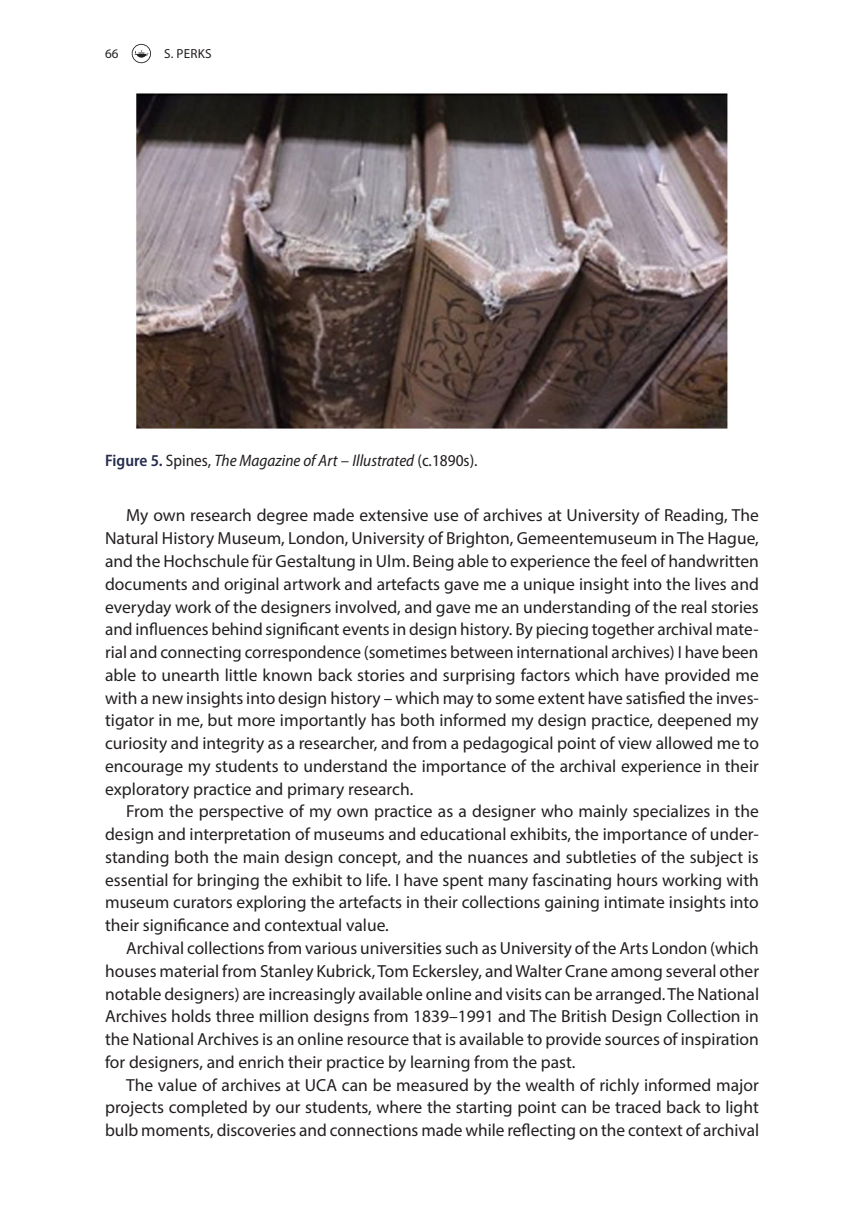
<style>
.page{position:relative;width:864px;height:1231px;background:#fff}
.page>*{position:absolute;margin:0;border:0;box-sizing:border-box;transform-origin:0 0}
.t1{font:17.5px/22.8px "Myriad Pro";color:#231f20;text-align:justify}
.t2{font:italic semi-condensed 16.62px "Myriad Pro";color:#231f20}
.t3{font:13.12px "Myriad Pro";letter-spacing:.02em;color:#231f20}
.s1{font-weight:600;font-style:normal;color:#262c4d}
.s2{font-style:normal}
</style>
<div class="page">
<svg style="left:132px;top:44px;width:19px;height:19px"></svg>
<img style="left:136px;top:93px;width:592px;height:336px">
<p class="t3" style="left:105px;top:45px;width:15px">66</p>
<p class="t3" style="left:164px;top:45px;width:49px">S. PERKS</p>
<p class="t2" style="left:105px;top:451px;width:374px"><span class="s1">Figure 5.</span> <span class="s2">Spines,</span> The Magazine of Art – Illustrated <span class="s2">(c.1890s).</span></p>
<p class="t1" style="left:105px;top:504px;width:655px;text-indent:21px">My own research degree made extensive use of archives at University of Reading, The Natural History Museum, London, University of Brighton, Gemeentemuseum in The Hague, and the Hochschule für Gestaltung in Ulm. Being able to experience the feel of handwritten documents and original artwork and artefacts gave me a unique insight into the lives and everyday work of the designers involved, and gave me an understanding of the real stories and influences behind significant events in design history. By piecing together archival mate&shy;rial and connecting correspondence (sometimes between international archives) I have been able to unearth little known back stories and surprising factors which have provided me with a new insights into design history – which may to some extent have satisfied the inves&shy;tigator in me, but more importantly has both informed my design practice, deepened my curiosity and integrity as a researcher, and from a pedagogical point of view allowed me to encourage my students to understand the importance of the archival experience in their exploratory practice and primary research.</p>
<p class="t1" style="left:105px;top:799px;width:655px;text-indent:21px">From the perspective of my own practice as a designer who mainly specializes in the design and interpretation of museums and educational exhibits, the importance of under&shy;standing both the main design concept, and the nuances and subtleties of the subject is essential for bringing the exhibit to life. I have spent many fascinating hours working with museum curators exploring the artefacts in their collections gaining intimate insights into their significance and contextual value.</p>
<p class="t1" style="left:105px;top:936px;width:655px;text-indent:21px">Archival collections from various universities such as University of the Arts London (which houses material from Stanley Kubrick, Tom Eckersley, and Walter Crane among several other notable designers) are increasingly available online and visits can be arranged. The National Archives holds three million designs from 1839–1991 and The British Design Collection in the National Archives is an online resource that is available to provide sources of inspiration for designers, and enrich their practice by learning from the past.</p>
<p class="t1" style="left:105px;top:1072px;width:655px;text-indent:21px">The value of archives at UCA can be measured by the wealth of richly informed major projects completed by our students, where the starting point can be traced back to light bulb moments, discoveries and connections made while reflecting on the context of archival</p>
</div>
